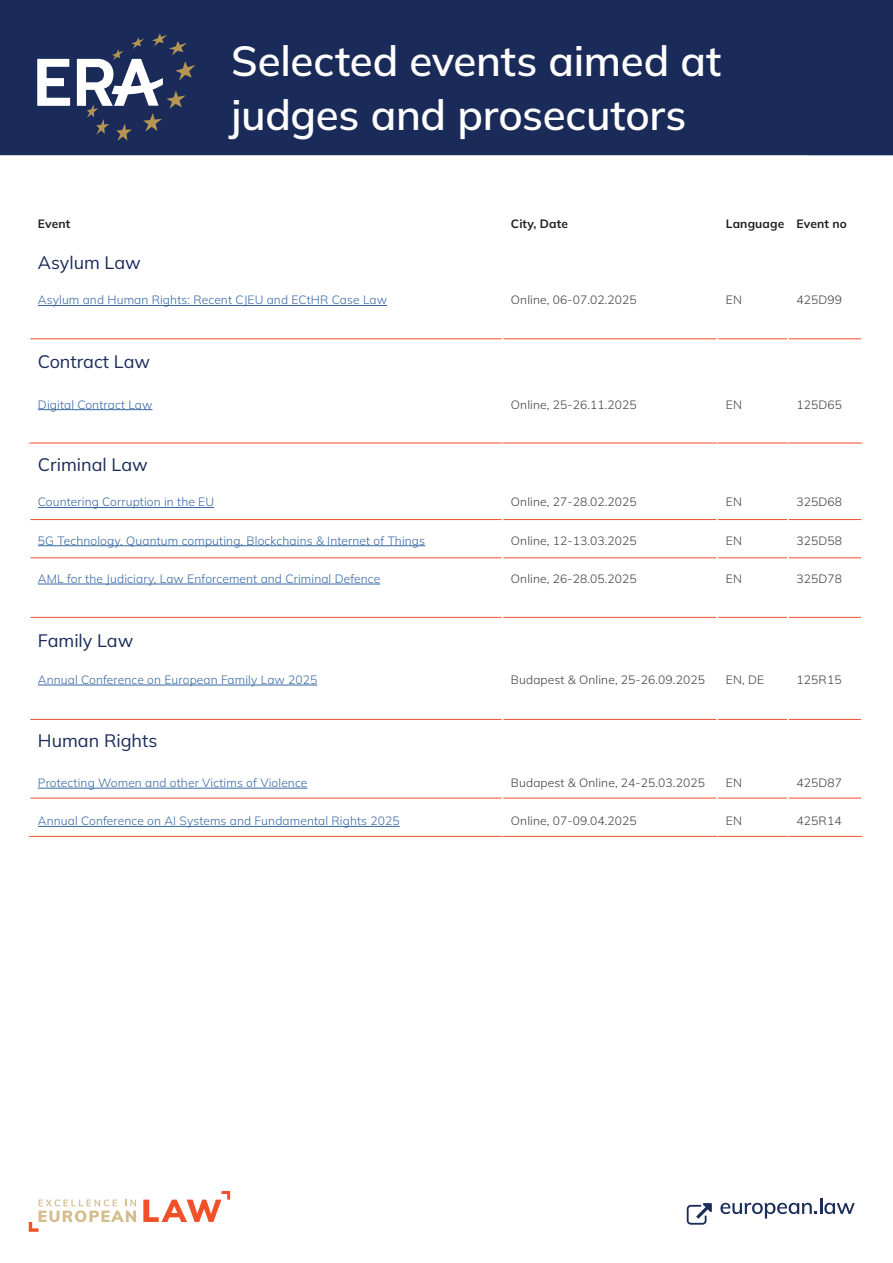
<style>
.page{position:relative;width:893px;height:1263px;background:#fff}
.page>*{position:absolute;margin:0;border:0;box-sizing:border-box;transform-origin:0 0}
.t1{font:600 42px/54px "Mulish";letter-spacing:-.005em;color:#fff}
.t2{font:18px "Mulish";color:#1b2b59}
.t3{font:300 12px "Mulish";letter-spacing:.01em;color:#3667a4}
.t4{font:300 12px "Mulish";letter-spacing:.01em;color:#3e3e3f}
.t5{font:700 12px "Mulish";letter-spacing:.01em;color:#231f20}
</style>
<div class="page">
<svg style="left:30px;top:305px;width:472px;height:531px"></svg>
<svg style="left:503px;top:338px;width:358px;height:498px"></svg>
<hr style="left:30px;top:339px;width:472px;height:1px;background:#f05129">
<hr style="left:503px;top:339px;width:214px;height:1px;background:#f05129">
<hr style="left:718px;top:339px;width:69px;height:1px;background:#f05129">
<hr style="left:789px;top:339px;width:72px;height:1px;background:#f05129">
<hr style="left:29px;top:443px;width:473px;height:1px;background:#f05129">
<hr style="left:502px;top:443px;width:215px;height:1px;background:#f05129">
<hr style="left:717px;top:443px;width:71px;height:1px;background:#f05129">
<hr style="left:788px;top:443px;width:75px;height:1px;background:#f05129">
<hr style="left:30px;top:519px;width:472px;height:1px;background:#f05129">
<hr style="left:503px;top:519px;width:214px;height:1px;background:#f05129">
<hr style="left:718px;top:519px;width:69px;height:1px;background:#f05129">
<hr style="left:789px;top:519px;width:72px;height:1px;background:#f05129">
<hr style="left:30px;top:558px;width:472px;height:1px;background:#f05129">
<hr style="left:503px;top:558px;width:214px;height:1px;background:#f05129">
<hr style="left:718px;top:558px;width:69px;height:1px;background:#f05129">
<hr style="left:789px;top:558px;width:72px;height:1px;background:#f05129">
<hr style="left:30px;top:617px;width:472px;height:1px;background:#f05129">
<hr style="left:503px;top:617px;width:214px;height:1px;background:#f05129">
<hr style="left:718px;top:617px;width:69px;height:1px;background:#f05129">
<hr style="left:789px;top:617px;width:72px;height:1px;background:#f05129">
<hr style="left:30px;top:719px;width:472px;height:1px;background:#f05129">
<hr style="left:503px;top:719px;width:214px;height:1px;background:#f05129">
<hr style="left:718px;top:719px;width:69px;height:1px;background:#f05129">
<hr style="left:789px;top:719px;width:72px;height:1px;background:#f05129">
<hr style="left:30px;top:798px;width:472px;height:1px;background:#f05129">
<hr style="left:503px;top:798px;width:214px;height:1px;background:#f05129">
<hr style="left:718px;top:798px;width:69px;height:1px;background:#f05129">
<hr style="left:789px;top:798px;width:72px;height:1px;background:#f05129">
<hr style="left:29px;top:836px;width:473px;height:1px;background:#f05129">
<hr style="left:502px;top:836px;width:215px;height:1px;background:#f05129">
<hr style="left:717px;top:836px;width:71px;height:1px;background:#f05129">
<hr style="left:788px;top:836px;width:75px;height:1px;background:#f05129">
<hr style="left:787px;top:318px;width:2px;height:21px;background:#fff">
<hr style="left:717px;top:339px;width:1px;height:44px;background:#fff">
<hr style="left:787px;top:339px;width:2px;height:44px;background:#fff">
<hr style="left:717px;top:383px;width:1px;height:39px;background:#fff">
<hr style="left:787px;top:383px;width:2px;height:39px;background:#fff">
<svg style="left:717px;top:422px;width:1px;height:21px"></svg>
<hr style="left:787px;top:422px;width:2px;height:21px;background:#fff">
<hr style="left:717px;top:481px;width:1px;height:38px;background:#fff">
<hr style="left:787px;top:481px;width:2px;height:38px;background:#fff">
<hr style="left:717px;top:519px;width:1px;height:39px;background:#fff">
<hr style="left:787px;top:519px;width:2px;height:39px;background:#fff">
<hr style="left:717px;top:558px;width:1px;height:38px;background:#fff">
<hr style="left:787px;top:558px;width:2px;height:38px;background:#fff">
<svg style="left:717px;top:596px;width:1px;height:21px"></svg>
<hr style="left:787px;top:596px;width:2px;height:21px;background:#fff">
<hr style="left:717px;top:617px;width:1px;height:41px;background:#fff">
<hr style="left:787px;top:617px;width:2px;height:41px;background:#fff">
<hr style="left:717px;top:658px;width:1px;height:40px;background:#fff">
<hr style="left:787px;top:658px;width:2px;height:40px;background:#fff">
<svg style="left:717px;top:698px;width:1px;height:21px"></svg>
<hr style="left:787px;top:698px;width:2px;height:21px;background:#fff">
<hr style="left:717px;top:719px;width:1px;height:41px;background:#fff">
<hr style="left:787px;top:719px;width:2px;height:41px;background:#fff">
<hr style="left:717px;top:760px;width:1px;height:38px;background:#fff">
<hr style="left:787px;top:760px;width:2px;height:38px;background:#fff">
<hr style="left:717px;top:798px;width:1px;height:38px;background:#fff">
<hr style="left:787px;top:798px;width:2px;height:38px;background:#fff">
<hr style="left:38px;top:305px;width:349px;height:1px;background:#3667a4">
<hr style="left:38px;top:409px;width:114px;height:1px;background:#3667a4">
<hr style="left:38px;top:507px;width:176px;height:1px;background:#3667a4">
<hr style="left:38px;top:545px;width:387px;height:1px;background:#3667a4">
<hr style="left:38px;top:584px;width:342px;height:1px;background:#3667a4">
<hr style="left:38px;top:685px;width:279px;height:1px;background:#3667a4">
<hr style="left:38px;top:788px;width:269px;height:1px;background:#3667a4">
<hr style="left:38px;top:826px;width:362px;height:1px;background:#3667a4">
<div style="left:0;top:0;width:893px;height:155px;background:#1b2b59"></div>
<svg style="left:37px;top:59px;width:33px;height:47px"></svg>
<svg style="left:77px;top:33px;width:119px;height:108px"></svg>
<svg style="left:143px;top:1191px;width:87px;height:31px"></svg>
<svg style="left:29px;top:1199px;width:107px;height:33px"></svg>
<svg style="left:720px;top:1198px;width:135px;height:20px"></svg>
<svg style="left:687px;top:1203px;width:25px;height:22px"></svg>
<h1 class="t1" style="left:231px;top:33px;width:492px">Selected events aimed at judges and prosecutors</h1>
<p class="t5" style="left:38px;top:216px;width:34px">Event</p>
<p class="t5" style="left:511px;top:216px;width:59px">City, Date</p>
<p class="t5" style="left:726px;top:216px;width:123px">Language Event no</p>
<h2 class="t2" style="left:38px;top:250px;width:104px">Asylum Law</h2>
<p class="t3" style="left:38px;top:292px;width:351px">Asylum and Human Rights: Recent CJEU and ECtHR Case Law</p>
<p class="t4" style="left:511px;top:292px;width:127px">Online, 06-07.02.2025</p>
<p class="t4" style="left:726px;top:292px;width:18px">EN</p>
<p class="t4" style="left:797px;top:292px;width:47px">425D99</p>
<h2 class="t2" style="left:38px;top:349px;width:114px">Contract Law</h2>
<p class="t3" style="left:38px;top:396px;width:116px">Digital Contract Law</p>
<p class="t4" style="left:511px;top:396px;width:127px">Online, 25-26.11.2025</p>
<p class="t4" style="left:726px;top:396px;width:18px">EN</p>
<p class="t4" style="left:797px;top:396px;width:47px">125D65</p>
<h2 class="t2" style="left:38px;top:453px;width:111px">Criminal Law</h2>
<p class="t3" style="left:38px;top:494px;width:178px">Countering Corruption in the EU</p>
<p class="t4" style="left:511px;top:494px;width:127px">Online, 27-28.02.2025</p>
<p class="t4" style="left:726px;top:494px;width:18px">EN</p>
<p class="t4" style="left:797px;top:494px;width:47px">325D68</p>
<p class="t3" style="left:38px;top:532px;width:389px">5G Technology, Quantum computing, Blockchains &amp; Internet of Things</p>
<p class="t4" style="left:511px;top:532px;width:127px">Online, 12-13.03.2025</p>
<p class="t4" style="left:726px;top:532px;width:18px">EN</p>
<p class="t4" style="left:797px;top:532px;width:47px">325D58</p>
<p class="t3" style="left:38px;top:570px;width:344px">AML for the Judiciary, Law Enforcement and Criminal Defence</p>
<p class="t4" style="left:511px;top:570px;width:127px">Online, 26-28.05.2025</p>
<p class="t4" style="left:726px;top:570px;width:18px">EN</p>
<p class="t4" style="left:797px;top:570px;width:47px">325D78</p>
<h2 class="t2" style="left:38px;top:628px;width:97px">Family Law</h2>
<p class="t3" style="left:38px;top:671px;width:281px">Annual Conference on European Family Law 2025</p>
<p class="t4" style="left:511px;top:671px;width:195px">Budapest &amp; Online, 25-26.09.2025</p>
<p class="t4" style="left:726px;top:671px;width:40px">EN, DE</p>
<p class="t4" style="left:797px;top:671px;width:46px">125R15</p>
<h2 class="t2" style="left:38px;top:728px;width:121px">Human Rights</h2>
<p class="t3" style="left:38px;top:775px;width:271px">Protecting Women and other Victims of Violence</p>
<p class="t4" style="left:511px;top:775px;width:195px">Budapest &amp; Online, 24-25.03.2025</p>
<p class="t4" style="left:726px;top:775px;width:18px">EN</p>
<p class="t4" style="left:797px;top:775px;width:47px">425D87</p>
<p class="t3" style="left:38px;top:813px;width:363px">Annual Conference on AI Systems and Fundamental Rights 2025</p>
<p class="t4" style="left:511px;top:813px;width:127px">Online, 07-09.04.2025</p>
<p class="t4" style="left:726px;top:813px;width:18px">EN</p>
<p class="t4" style="left:797px;top:813px;width:46px">425R14</p>
</div>
